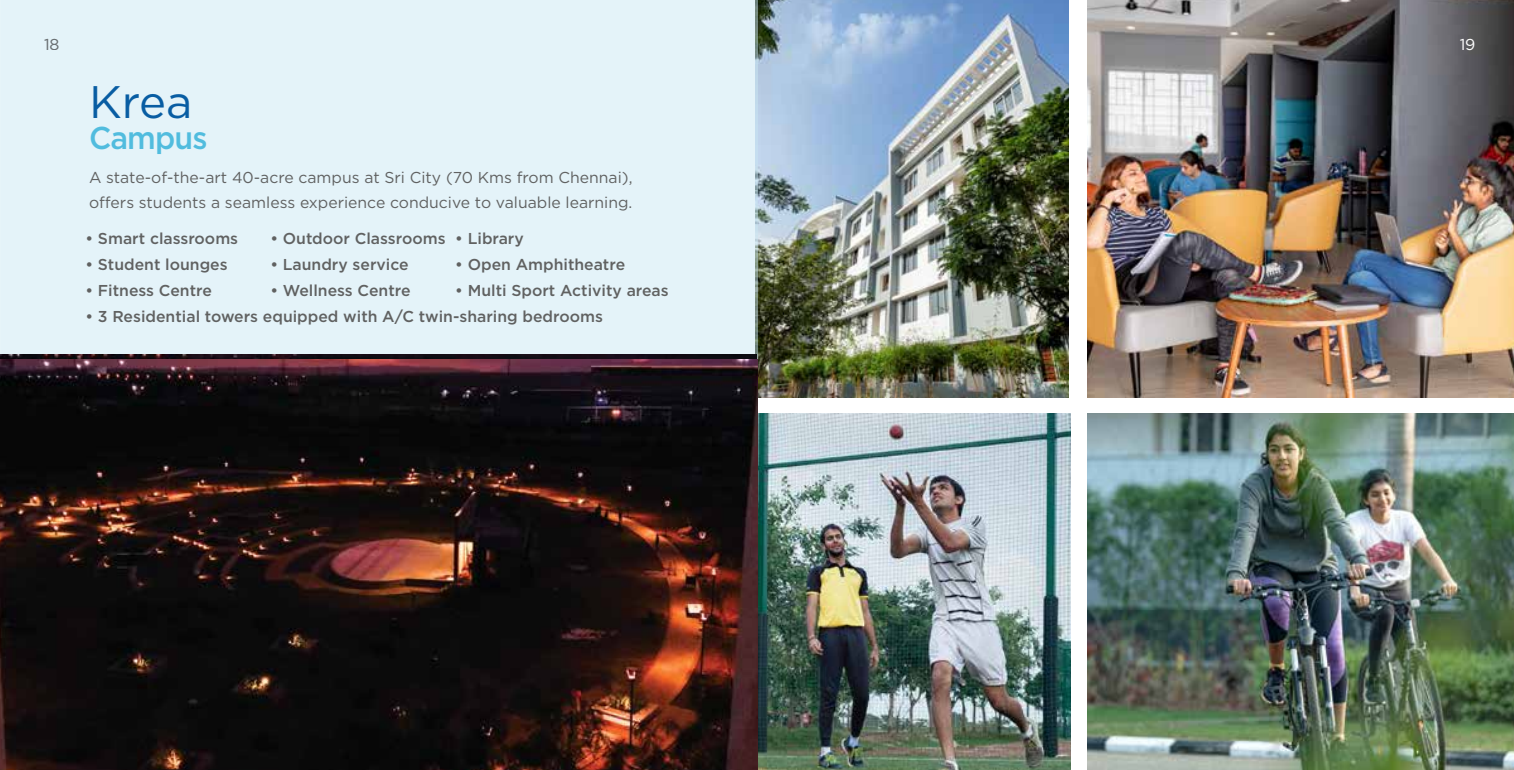
<style>
.page{position:relative;width:1514px;height:770px;background:#fff}
.page>*{position:absolute;margin:0;border:0;box-sizing:border-box;transform-origin:0 0}
.t1{font:45.5px "Gotham";color:#085da3}
.t2{font:500 31.5px "Gotham";letter-spacing:-.03em;color:#51bcde;scale:.96 1}
.t3{font:500 15.75px "Gotham";color:#606161}
.t4{font:15.75px/24.5px "Gotham";color:#606161}
.t5{font:15.75px "Gotham";color:#fff}
.t6{font:15.75px "Gotham";color:#231f20}
</style>
<div class="page">
<img style="left:757px;top:413px;width:313px;height:356px">
<img style="left:1087px;top:413px;width:426px;height:356px">
<img style="left:1087px;top:0;width:426px;height:397px">
<img style="left:757px;top:0;width:311px;height:397px">
<div style="left:0;top:0;width:757px;height:354px;background:#e4f3f9"></div>
<img style="left:0;top:359px;width:757px;height:410px">
<p class="t6" style="left:44px;top:37px;width:17px">18</p>
<h1 class="t1" style="left:89px;top:81px;width:105px">Krea</h1>
<h2 class="t2" style="left:89px;top:124px;width:125px">Campus</h2>
<p class="t4" style="left:89px;top:166px;width:545px">A state-of-the-art 40-acre campus at Sri City (70 Kms from Chennai), offers students a seamless experience conducive to valuable learning.</p>
<p class="t3" style="left:85px;top:231px;width:154px">• Smart classrooms</p>
<p class="t3" style="left:270px;top:231px;width:255px">• Outdoor Classrooms • Library</p>
<p class="t3" style="left:85px;top:257px;width:144px">• Student lounges</p>
<p class="t3" style="left:270px;top:257px;width:140px">• Laundry service</p>
<p class="t3" style="left:455px;top:257px;width:171px">• Open Amphitheatre</p>
<p class="t3" style="left:85px;top:283px;width:128px">• Fitness Centre</p>
<p class="t3" style="left:270px;top:283px;width:142px">• Wellness Centre</p>
<p class="t3" style="left:455px;top:283px;width:215px">• Multi Sport Activity areas</p>
<p class="t3" style="left:85px;top:309px;width:519px">• 3 Residential towers equipped with A/C twin-sharing bedrooms</p>
<p class="t5" style="left:1459px;top:37px;width:17px">19</p>
</div>
